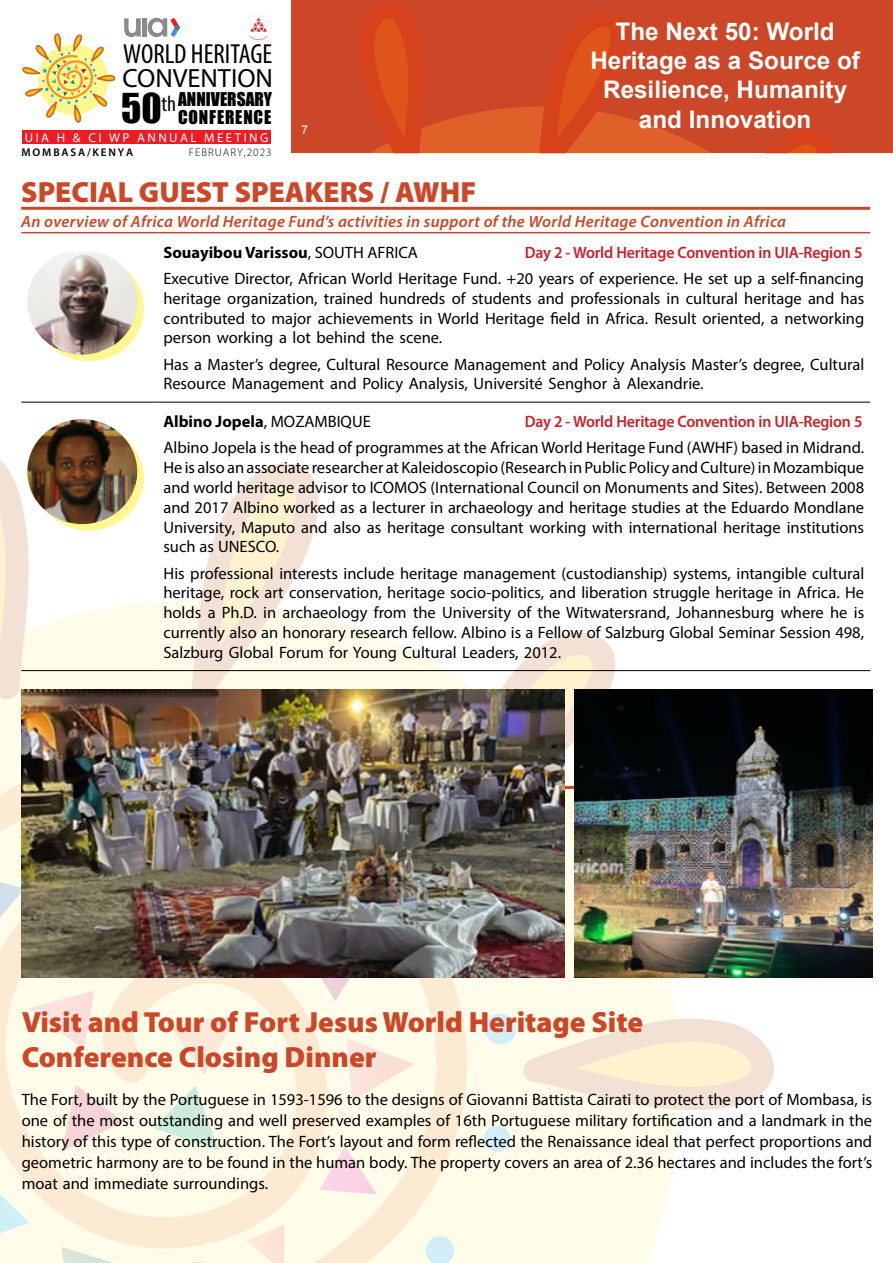
<style>
.page{position:relative;width:893px;height:1263px;background:#fff}
.page>*{position:absolute;margin:0;border:0;box-sizing:border-box;transform-origin:0 0}
.t1{font:900 29.25px/35.1px "Myriad Pro";color:#cb4727}
.t2{font:condensed 27.6px "Myriad Pro";color:#000}
.t3{font:26.4px "Myriad Pro";color:#000}
.t4{font:700 24.3px/29.1px "Arial";color:#fff;text-align:center}
.t5{font:17.4px/17.4px "Impact";color:#000;text-align:right}
.t6{font:16.5px/19.8px "Myriad Pro";color:#000;text-align:justify}
.t7{font:italic 600 16.5px/31.2px "Myriad Pro";letter-spacing:.02em;color:#cb4727}
.t8{font:600 16.5px "Myriad Pro";letter-spacing:-.01em;color:#c92227;scale:.96 1}
.t9{font:700 16.5px "Myriad Pro";color:#000}
.t10{font:12.9px "Myriad Pro";letter-spacing:.19em;color:#fff}
.t11{font:12px "Arial";color:#fff}
.t12{font:600 11.25px "Myriad Pro";letter-spacing:.16em;color:#000}
.t13{font:300 11.25px "Myriad Pro";letter-spacing:.095em;color:#000}
.s1{font-size:37.8px}
.s2{font-family:"Myriad Pro";font-stretch:condensed;font-size:22.05px}
.s3{font-weight:700;font-style:normal;color:#000}
.s4{font-weight:400;font-style:normal;color:#000}
.s5{font-weight:400}
</style>
<div class="page">
<svg style="left:0;top:600px;width:681px;height:663px;fill:#fffde9"></svg>
<svg style="left:0;top:742px;width:490px;height:521px;background:#fdf6e0"></svg>
<svg style="left:433px;top:630px;width:190px;height:213px"></svg>
<svg style="left:517px;top:1015px;width:257px;height:96px;background:#faeedb"></svg>
<svg style="left:0;top:460px;width:32px;height:247px;background:#f7e9dc"></svg>
<svg style="left:185px;top:463px;width:138px;height:227px"></svg>
<svg style="left:0;top:882px;width:22px;height:36px"></svg>
<svg style="left:0;top:1194px;width:29px;height:39px"></svg>
<svg style="left:61px;top:1247px;width:57px;height:16px"></svg>
<svg style="left:163px;top:1261px;width:41px;height:2px"></svg>
<svg style="left:247px;top:1224px;width:38px;height:39px"></svg>
<svg style="left:319px;top:1146px;width:58px;height:48px;background:#fde9e7"></svg>
<svg style="left:347px;top:1038px;width:67px;height:63px;background:#fdefe1"></svg>
<svg style="left:300px;top:977px;width:76px;height:24px;background:#f2ebdd"></svg>
<svg style="left:28px;top:990px;width:67px;height:59px;background:#fdefe3"></svg>
<svg style="left:61px;top:1085px;width:62px;height:67px;background:#fbeae0"></svg>
<svg style="left:154px;top:1085px;width:65px;height:65px;background:#e9f4e3"></svg>
<svg style="left:170px;top:1015px;width:68px;height:60px;background:#fef2e2"></svg>
<div style="left:21px;top:720px;width:38px;height:38px;border:12px solid #27aae1;border-radius:50%"></div>
<svg style="left:426px;top:1236px;width:28px;height:27px"></svg>
<div style="left:484px;top:1125px;width:26px;height:27px;border:12px solid #27aae1;border-radius:50%"></div>
<div style="left:491px;top:1020px;width:19px;height:18px;background:#d4eef9;border-radius:50%"></div>
<div style="left:485px;top:1013px;width:31px;height:31px;border:12px solid #27aae1;border-radius:50%"></div>
<svg style="left:22px;top:33px;width:94px;height:90px"></svg>
<div style="left:22px;top:131px;width:249px;height:13px;background:#ed1b23"></div>
<img style="left:245px;top:14px;width:27px;height:27px">
<svg style="left:124px;top:18px;width:17px;height:19px"></svg>
<div style="left:142px;top:18px;width:5px;height:19px;background:#898b8e"></div>
<svg style="left:148px;top:18px;width:32px;height:19px"></svg>
<hr style="left:0;top:0;width:1px;height:153px;background:#cb4727">
<div style="left:291px;top:0;width:602px;height:153px;background:#cb4727"></div>
<svg style="left:359px;top:3px;width:473px;height:150px"></svg>
<hr style="left:21px;top:232px;width:136px;height:1px;background:#cb4727">
<hr style="left:157px;top:232px;width:713px;height:1px;background:#cb4727">
<hr style="left:21px;top:207px;width:136px;height:3px;background:#cb4727">
<hr style="left:157px;top:207px;width:713px;height:3px;background:#cb4727">
<hr style="left:21px;top:402px;width:136px;height:1px;background:#000">
<hr style="left:157px;top:402px;width:713px;height:1px;background:#000">
<hr style="left:21px;top:670px;width:136px;height:1px;background:#000">
<hr style="left:157px;top:670px;width:713px;height:1px;background:#000">
<div style="left:34px;top:256px;width:110px;height:105px;background:#fff790;border-radius:50%"></div>
<img style="left:27px;top:252px;width:110px;height:103px">
<div style="left:34px;top:426px;width:110px;height:105px;background:#fff790;border-radius:50%"></div>
<img style="left:27px;top:419px;width:110px;height:105px">
<img style="left:575px;top:690px;width:297px;height:287px">
<img style="left:22px;top:690px;width:543px;height:287px">
<h2 class="t2" style="left:123px;top:37px;width:151px">WORLD HERITAGE</h2>
<h3 class="t3" style="left:122px;top:62px;width:152px">CONVENTION</h3>
<p class="t5" style="left:121px;top:90px;width:153px"><span class="s1">50</span><span class="s2">th</span>ANNIVERSARY<br>CONFERENCE</p>
<p class="t10" style="left:25px;top:129px;width:245px">UIA H &amp; CI WP ANNUAL MEETING</p>
<p class="t12" style="left:22px;top:145px;width:113px">MOMBASA/KENYA</p>
<p class="t13" style="left:189px;top:146px;width:84px">FEBRUARY,2023</p>
<p class="t11" style="left:301px;top:122px;width:8px">7</p>
<h3 class="t4" style="left:590px;top:18px;width:271px">The Next 50: World<br>Heritage as a Source of<br>Resilience, Humanity</h3>
<h3 class="t4" style="left:639px;top:105px;width:174px">and Innovation</h3>
<h1 class="t1" style="left:21px;top:174px;width:456px">SPECIAL GUEST SPEAKERS / AWHF</h1>
<p class="t7" style="left:163px;top:205px;width:624px;text-indent:-142px">An overview of Africa World Heritage Fund’s activities in support of the World Heritage Convention in Africa<br><span class="s3">Souayibou Varissou</span><span class="s4">, SOUTH AFRICA</span></p>
<p class="t8" style="left:525px;top:242px;width:353px">Day 2 - World Heritage Convention in UIA-Region 5</p>
<p class="t6" style="left:163px;top:268px;width:702px">Executive Director, African World Heritage Fund. +20 years of experience. He set up a self-financing heritage organization, trained hundreds of students and professionals in cultural heritage and has contributed to major achievements in World Heritage field in Africa. Result oriented, a networking person working a lot behind the scene.</p>
<p class="t6" style="left:163px;top:354px;width:702px">Has a Master’s degree, Cultural Resource Management and Policy Analysis Master’s degree, Cultural<br>Resource Management and Policy Analysis, Université Senghor à Alexandrie.</p>
<p class="t9" style="left:163px;top:411px;width:209px">Albino Jopela<span class="s5">, MOZAMBIQUE</span></p>
<p class="t8" style="left:525px;top:411px;width:353px">Day 2 - World Heritage Convention in UIA-Region 5</p>
<p class="t6" style="left:163px;top:438px;width:702px">Albino Jopela is the head of programmes at the African World Heritage Fund (AWHF) based in Midrand.<br>He is also an associate researcher at Kaleidoscopio (Research in Public Policy and Culture) in Mozambique and world heritage advisor to ICOMOS (International Council on Monuments and Sites). Between 2008 and 2017 Albino worked as a lecturer in archaeology and heritage studies at the Eduardo Mondlane University, Maputo and also as heritage consultant working with international heritage institutions such as UNESCO.</p>
<p class="t6" style="left:163px;top:563px;width:702px">His professional interests include heritage management (custodianship) systems, intangible cultural heritage, rock art conservation, heritage socio-politics, and liberation struggle heritage in Africa. He holds a Ph.D. in archaeology from the University of the Witwatersrand, Johannesburg where he is currently also an honorary research fellow. Albino is a Fellow of Salzburg Global Seminar Session 498, Salzburg Global Forum for Young Cultural Leaders, 2012.</p>
<h1 class="t1" style="left:22px;top:1003px;width:623px">Visit and Tour of Fort Jesus World Heritage Site<br>Conference Closing Dinner</h1>
<p class="t6" style="left:22px;top:1089px;width:852px;line-height:21px">The Fort, built by the Portuguese in 1593-1596 to the designs of Giovanni Battista Cairati to protect the port of Mombasa, is one of the most outstanding and well preserved examples of 16th Portuguese military fortification and a landmark in the history of this type of construction. The Fort’s layout and form reflected the Renaissance ideal that perfect proportions and geometric harmony are to be found in the human body. The property covers an area of 2.36 hectares and includes the fort’s moat and immediate surroundings.</p>
</div>
